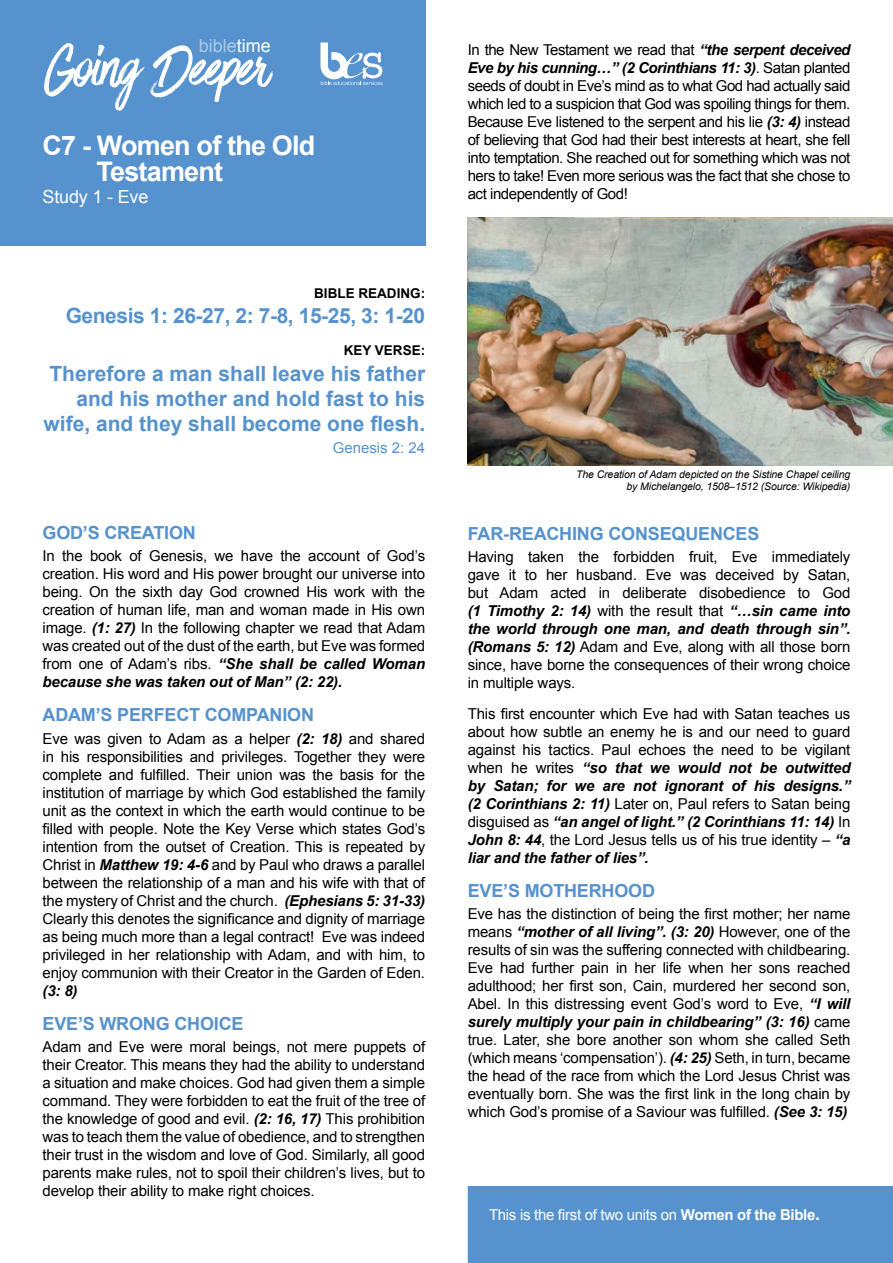
<style>
.page{position:relative;width:893px;height:1263px;background:#fff}
.page>*{position:absolute;margin:0;border:0;box-sizing:border-box;transform-origin:0 0}
.t1{font:66px "Have Heart One";letter-spacing:-.01em;color:#fff}
.t2{font:700 27px/26.4px "Arial";letter-spacing:-.03em;color:#fff}
.t3{font:700 21px/25.2px "Arial";color:#5692ce;text-align:right}
.t4{font:700 21px "Arial";letter-spacing:-.02em;color:#5692ce}
.t5{font:700 18px "Arial";letter-spacing:-.01em;color:#5692ce}
.t6{font:18px "Arial";letter-spacing:-.01em;color:#fff}
.t7{font:18px "Arial";color:#abc9e6}
.t8{font:15px/18px "Arial";letter-spacing:-.01em;color:#000;text-align:justify}
.t9{font:15px "Arial";letter-spacing:-.02em;color:#fff}
.t10{font:15px "Arial";color:#5692ce}
.t11{font:italic 700 15px "Arial";color:#000}
.t12{font:700 13.5px "Arial";color:#000}
.t13{font:italic 10.5px/12.6px "Arial";letter-spacing:-.01em;color:#000;text-align:right}
.s1{color:#fff}
.s2{font-weight:700;font-style:italic}
.s3{font-weight:700}
.s4{font-weight:700;font-size:18px}
</style>
<div class="page">
<div style="left:0;top:0;width:425px;height:245px;background:#5692ce"></div>
<svg style="left:320px;top:43px;width:63px;height:42px"></svg>
<div style="left:467px;top:1186px;width:426px;height:77px;background:#5692ce"></div>
<img style="left:468px;top:218px;width:425px;height:248px">
<p class="t7" style="left:199px;top:34px;width:74px">bible<span class="s1">time</span></p>
<h1 class="t1" style="left:45px;top:32px;width:225px">Going Deeper</h1>
<h2 class="t2" style="left:97px;top:133px;width:220px;text-indent:-54px">C7 - Women of the Old<br>Testament</h2>
<p class="t6" style="left:43px;top:185px;width:107px">Study 1 - Eve</p>
<p class="t12" style="left:314px;top:284px;width:112px">BIBLE READING:</p>
<h3 class="t4" style="left:66px;top:302px;width:361px">Genesis 1: 26-27, 2: 7-8, 15-25, 3: 1-20</h3>
<p class="t12" style="left:344px;top:342px;width:83px">KEY VERSE:</p>
<h3 class="t3" style="left:44px;top:361px;width:383px">Therefore a man shall leave his father and his mother and hold fast to his wife, and they shall become one flesh.</h3>
<p class="t10" style="left:333px;top:437px;width:94px">Genesis 2: 24</p>
<p class="t5" style="left:43px;top:520px;width:155px">GOD’S CREATION</p>
<p class="t8" style="left:43px;top:547px;width:384px">In the book of Genesis, we have the account of God’s creation. His word and His power brought our universe into being. On the sixth day God crowned His work with the creation of human life, man and woman made in His own image. <span class="s2">(1: 27)</span> In the following chapter we read that Adam was created out of the dust of the earth, but Eve was formed from one of Adam’s ribs. <span class="s2">“She shall be called Woman because she was taken out of Man” (2: 22).</span></p>
<p class="t5" style="left:43px;top:703px;width:273px">ADAM’S PERFECT COMPANION</p>
<p class="t8" style="left:43px;top:729px;width:384px">Eve was given to Adam as a helper <span class="s2">(2: 18)</span> and shared in his responsibilities and privileges. Together they were complete and fulfilled. Their union was the basis for the institution of marriage by which God established the family unit as the context in which the earth would continue to be filled with people. Note the Key Verse which states God’s intention from the outset of Creation. This is repeated by Christ in <span class="s2">Matthew 19: 4-6</span> and by Paul who draws a parallel between the relationship of a man and his wife with that of the mystery of Christ and the church. <span class="s2">(Ephesians 5: 31-33)<br></span>Clearly this denotes the significance and dignity of marriage as being much more than a legal contract! Eve was indeed privileged in her relationship with Adam, and with him, to enjoy communion with their Creator in the Garden of Eden.</p>
<p class="t11" style="left:43px;top:980px;width:37px">(3: 8)</p>
<p class="t5" style="left:43px;top:1012px;width:202px">EVE’S WRONG CHOICE</p>
<p class="t8" style="left:43px;top:1038px;width:384px">Adam and Eve were moral beings, not mere puppets of their Creator. This means they had the ability to understand a situation and make choices. God had given them a simple command. They were forbidden to eat the fruit of the tree of the knowledge of good and evil. <span class="s2">(2: 16, 17)</span> This prohibition was to teach them the value of obedience, and to strengthen their trust in the wisdom and love of God. Similarly, all good parents make rules, not to spoil their children’s lives, but to develop their ability to make right choices.</p>
<p class="t8" style="left:468px;top:40px;width:384px">In the New Testament we read that <span class="s2">“the serpent deceived Eve by his cunning…” (2 Corinthians 11: 3)</span>. Satan planted seeds of doubt in Eve’s mind as to what God had actually said which led to a suspicion that God was spoiling things for them.<br>Because Eve listened to the serpent and his lie <span class="s2">(3: 4)</span> instead of believing that God had their best interests at heart, she fell into temptation. She reached out for something which was not hers to take! Even more serious was the fact that she chose to act independently of God!</p>
<p class="t13" style="left:576px;top:468px;width:276px">The Creation of Adam depicted on the Sistine Chapel ceiling by Michelangelo, 1508–1512 (Source: Wikipedia)</p>
<p class="t5" style="left:468px;top:521px;width:293px">FAR-REACHING CONSEQUENCES</p>
<p class="t8" style="left:468px;top:548px;width:384px">Having taken the forbidden fruit, Eve immediately gave it to her husband. Eve was deceived by Satan, but Adam acted in deliberate disobedience to God <span class="s2">(1 Timothy 2: 14)</span> with the result that <span class="s2">“…sin came into the world through one man, and death through sin”. (Romans 5: 12)</span> Adam and Eve, along with all those born since, have borne the consequences of their wrong choice in multiple ways.</p>
<p class="t8" style="left:468px;top:704px;width:384px">This first encounter which Eve had with Satan teaches us about how subtle an enemy he is and our need to guard against his tactics. Paul echoes the need to be vigilant when he writes <span class="s2">“so that we would not be outwitted by Satan; for we are not ignorant of his designs.” (2 Corinthians 2: 11)</span> Later on, Paul refers to Satan being disguised as <span class="s2">“an angel of light.” (2 Corinthians 11: 14)</span> In <span class="s2">John 8: 44</span>, the Lord Jesus tells us of his true identity – <span class="s2">“a liar and the father of lies”.</span></p>
<p class="t5" style="left:468px;top:879px;width:189px">EVE’S MOTHERHOOD</p>
<p class="t8" style="left:468px;top:905px;width:384px">Eve has the distinction of being the first mother; her name means <span class="s2">“mother of all living”. (3: 20)</span> However, one of the results of sin was the suffering connected with childbearing.<br>Eve had further pain in her life when her sons reached adulthood; her first son, Cain, murdered her second son, Abel. In this distressing event God’s word to Eve, <span class="s2">“I will surely multiply your pain in childbearing” (3: 16)</span> came true. Later, she bore another son whom she called Seth (which means ‘compensation’). <span class="s2">(4: 25)</span> Seth, in turn, became the head of the race from which the Lord Jesus Christ was eventually born. She was the first link in the long chain by which God’s promise of a Saviour was fulfilled. <span class="s2">(See 3: 15)</span></p>
<p class="t9" style="left:489px;top:1205px;width:333px">This is the first of two units on <span class="s3">Women of the Bible</span><span class="s4">.</span></p>
</div>
